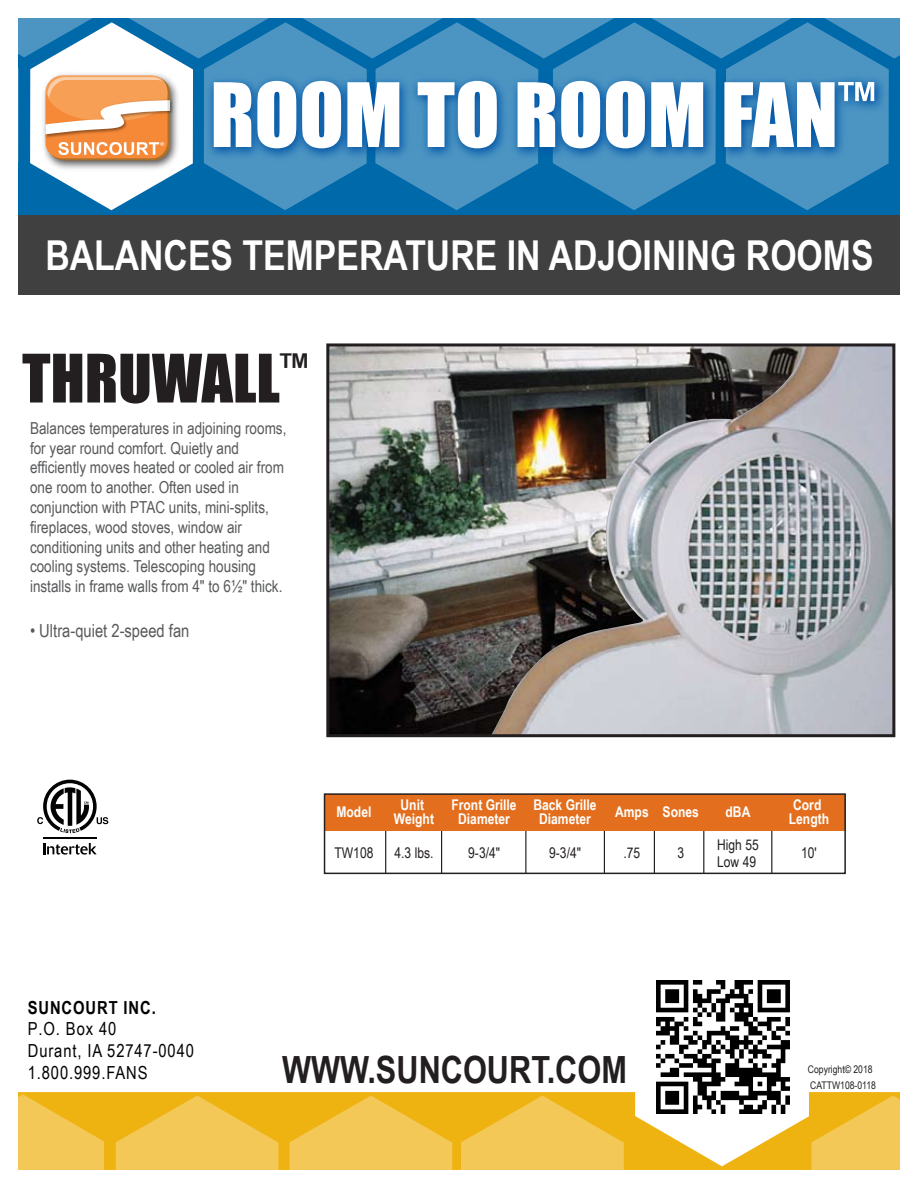
<style>
.page{position:relative;width:918px;height:1188px;background:#fff}
.page>*{position:absolute;margin:0;border:0;box-sizing:border-box;transform-origin:0 0}
.t1{font:61.8px "Impact";color:#231f20}
.t2{font:700 41.25px "Arial Narrow";color:#fff}
.t3{font:700 37.5px "Arial Narrow";color:#231f20}
.t4{font:18px/21.6px "Arial Narrow";letter-spacing:.05em;color:#020202}
.t5{font:18px "Arial Narrow";color:#58595b}
.t6{font:700 18px "Arial Narrow";letter-spacing:.05em;color:#020202}
.t7{font:16.5px/19.8px "Arial Narrow";color:#58595b}
.t8{font:700 14.7px/14.7px "Arial Narrow";color:#fff;text-align:center}
.t9{font:14.7px/16.2px "Arial Narrow";color:#231f20}
.t10{font:10.5px "Arial Narrow";color:#231f20}
</style>
<div class="page">
<img style="left:656px;top:980px;width:134px;height:112px">
<hr style="left:703px;top:814px;width:1px;height:60px;background:#231f20">
<hr style="left:771px;top:814px;width:1px;height:60px;background:#231f20">
<hr style="left:604px;top:814px;width:1px;height:60px;background:#231f20">
<hr style="left:654px;top:814px;width:1px;height:60px;background:#231f20">
<hr style="left:525px;top:814px;width:1px;height:60px;background:#231f20">
<hr style="left:441px;top:814px;width:1px;height:60px;background:#231f20">
<hr style="left:385px;top:815px;width:1px;height:59px;background:#231f20">
<div style="left:325px;top:794px;width:521px;height:37px;background:#e36f1e"></div>
<div style="left:324px;top:793px;width:522px;height:81px;border:2px solid #231f20"></div>
<img style="left:330px;top:347px;width:151px;height:386px">
<img style="left:481px;top:347px;width:410px;height:386px">
<div style="left:326px;top:343px;width:569px;height:394px;border:3px solid #231f20"></div>
<svg style="left:18px;top:1092px;width:882px;height:78px;fill:#eeb211"></svg>
<div style="left:18px;top:18px;width:882px;height:209px;background:#0069aa"></div>
<svg style="left:116px;top:1096px;width:163px;height:74px;background:#f1c141"></svg>
<svg style="left:289px;top:1096px;width:163px;height:74px;background:#f1c141"></svg>
<svg style="left:461px;top:1096px;width:163px;height:74px;background:#f1c141"></svg>
<svg style="left:811px;top:1096px;width:89px;height:74px;background:#f1c142"></svg>
<svg style="left:18px;top:1094px;width:86px;height:76px;background:#f1c142"></svg>
<div style="left:18px;top:215px;width:882px;height:79px;background:#404040"></div>
<svg style="left:43px;top:843px;width:54px;height:12px"></svg>
<hr style="left:43px;top:837px;width:54px;height:2px;background:#020202">
<svg style="left:37px;top:780px;width:71px;height:53px"></svg>
<svg style="left:18px;top:18px;width:882px;height:192px"></svg>
<h2 class="t2" style="left:45px;top:224px;width:830px">BALANCES TEMPERATURE IN ADJOINING ROOMS</h2>
<h1 class="t1" style="left:22px;top:330px;width:287px">THRUWALL<sup>™</sup></h1>
<p class="t7" style="left:30px;top:418px;width:258px">Balances temperatures in adjoining rooms, for year round comfort. Quietly and efficiently moves heated or cooled air from one room to another. Often used in conjunction with PTAC units, mini-splits, fireplaces, wood stoves, window air conditioning units and other heating and cooling systems. Telescoping housing installs in frame walls from 4" to 6½" thick.</p>
<p class="t5" style="left:30px;top:617px;width:161px">• Ultra-quiet 2-speed fan</p>
<p class="t6" style="left:28px;top:994px;width:130px">SUNCOURT INC.</p>
<p class="t4" style="left:28px;top:1018px;width:168px">P.O. Box 40<br>Durant, IA 52747-0040<br>1.800.999.FANS</p>
<p class="t8" style="left:337px;top:804px;width:36px">Model</p>
<p class="t8" style="left:533px;top:796px;width:65px">Back Grille<br>Diameter</p>
<p class="t8" style="left:789px;top:796px;width:42px;text-align:left">Cord<br>Length</p>
<p class="t9" style="left:717px;top:836px;width:43px">High 55<br>Low 49</p>
<p class="t8" style="left:394px;top:796px;width:42px">Unit<br>Weight</p>
<p class="t8" style="left:451px;top:796px;width:67px">Front Grille<br>Diameter</p>
<p class="t8" style="left:663px;top:804px;width:38px">Sones</p>
<p class="t8" style="left:615px;top:804px;width:35px">Amps</p>
<p class="t8" style="left:726px;top:804px;width:26px">dBA</p>
<p class="t9" style="left:334px;top:845px;width:40px">TW108</p>
<p class="t9" style="left:394px;top:845px;width:41px">4.3 lbs.</p>
<p class="t9" style="left:468px;top:845px;width:33px">9-3/4"</p>
<p class="t9" style="left:549px;top:845px;width:33px">9-3/4"</p>
<p class="t9" style="left:801px;top:845px;width:17px">10'</p>
<p class="t9" style="left:677px;top:845px;width:8px">3</p>
<p class="t9" style="left:624px;top:845px;width:18px">.75</p>
<h3 class="t3" style="left:282px;top:1041px;width:346px">WWW.SUNCOURT.COM</h3>
<p class="t10" style="left:808px;top:1062px;width:66px">Copyright© 2018</p>
<p class="t10" style="left:810px;top:1077px;width:67px">CATTW108-0118</p>
</div>
